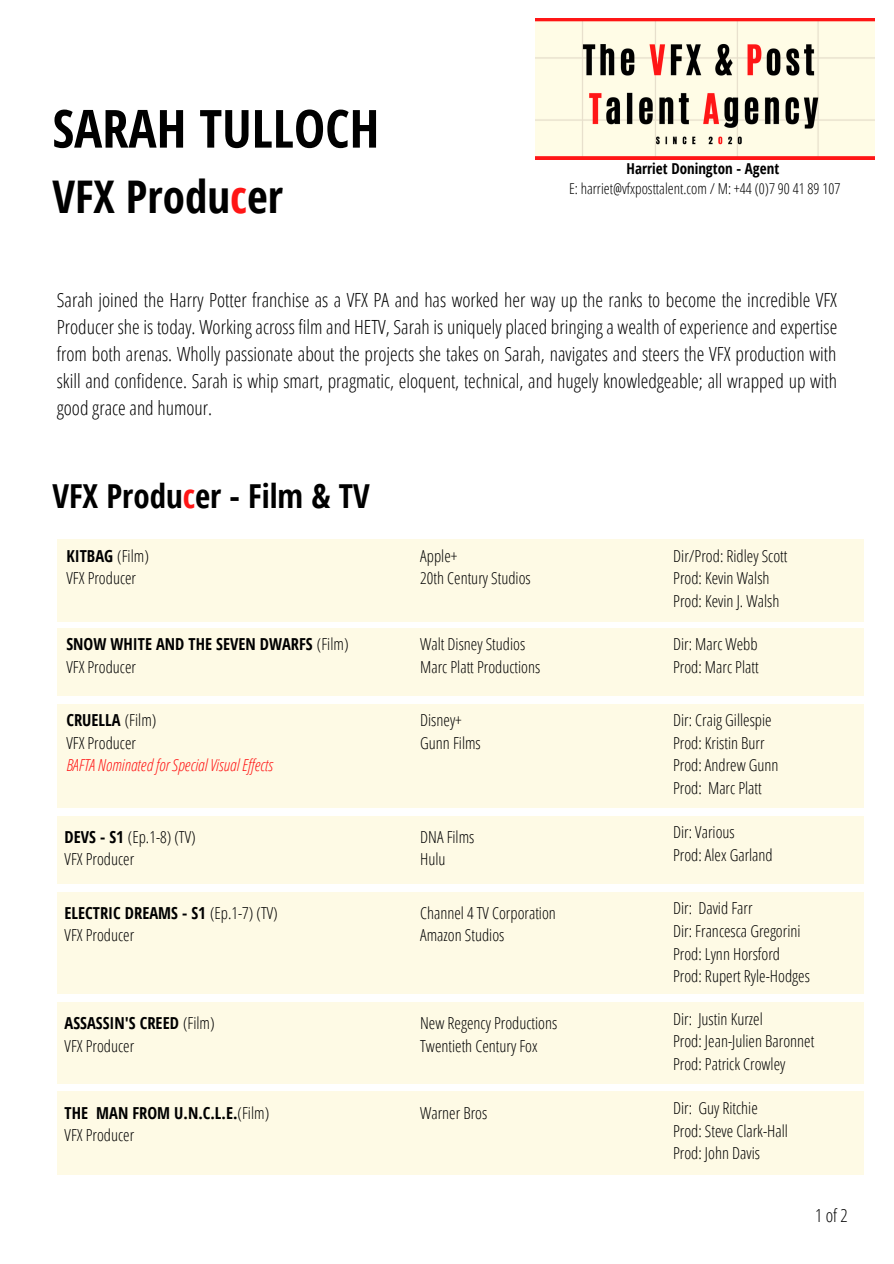
<style>
.page{position:relative;width:894px;height:1264px;background:#fff}
.page>*{position:absolute;margin:0;border:0;box-sizing:border-box;transform-origin:0 0}
.t1{font:700 52.5px "Open Sans Condensed";color:#000}
.t2{font:700 45px "Open Sans Condensed";color:#000}
.t3{font:700 33px "Open Sans Condensed";color:#000}
.t4{font:300 19.5px/27px "Open Sans Condensed";color:#000;text-align:justify}
.t5{font:300 18px "Open Sans Condensed";color:#000}
.t6{font:300 16.5px "Open Sans Condensed";color:#000}
.t7{font:700 16.5px "Open Sans Condensed";color:#000}
.t8{font:italic 300 16.5px "Open Sans Condensed";color:#ff1616}
.t9{font:300 15px "Open Sans Condensed";color:#000}
.t10{font:700 15px "Open Sans Condensed";color:#000}
.s1{color:#ff1616}
.s2{font-weight:300}
.s3{font-weight:700}
</style>
<div class="page">
<img style="left:535px;top:19px;width:339px;height:141px">
<div style="left:57px;top:816px;width:806px;height:67px;background:#fefae5"></div>
<div style="left:57px;top:704px;width:806px;height:104px;background:#fefae5"></div>
<div style="left:57px;top:892px;width:806px;height:101px;background:#fefae5"></div>
<div style="left:57px;top:1002px;width:806px;height:81px;background:#fefae5"></div>
<div style="left:57px;top:1091px;width:806px;height:84px;background:#fefae5"></div>
<div style="left:57px;top:628px;width:806px;height:68px;background:#fefae5"></div>
<div style="left:57px;top:540px;width:806px;height:82px;background:#fefae5"></div>
<p class="t1" style="left:52px;top:91px;width:328px">SARAH TULLOCH</p>
<p class="t2" style="left:52px;top:165px;width:232px">VFX Produ<span class="s1">c</span>er</p>
<p class="t10" style="left:626px;top:158px;width:154px">Harriet Donington - Agent</p>
<p class="t9" style="left:569px;top:178px;width:273px">E: harriet@vfxposttalent.com / M: +44 (0)7 90 41 89 107</p>
<p class="t4" style="left:57px;top:286px;width:781px">Sarah joined the Harry Potter franchise as a VFX PA and has worked her way up the ranks to become the incredible VFX Producer she is today. Working across film and HETV, Sarah is uniquely placed bringing a wealth of experience and expertise from both arenas. Wholly passionate about the projects she takes on Sarah, navigates and steers the VFX production with skill and confidence. Sarah is whip smart, pragmatic, eloquent, technical, and hugely knowledgeable; all wrapped up with good grace and humour.</p>
<p class="t3" style="left:52px;top:473px;width:319px">VFX Produ<span class="s1">c</span>er - Film &amp; TV</p>
<p class="t7" style="left:66px;top:544px;width:84px">KITBAG <span class="s2">(Film)</span></p>
<p class="t6" style="left:66px;top:566px;width:71px">VFX Producer</p>
<p class="t6" style="left:420px;top:544px;width:39px">Apple+</p>
<p class="t6" style="left:420px;top:566px;width:112px">20th Century Studios</p>
<p class="t6" style="left:673px;top:544px;width:116px">Dir/Prod: Ridley Scott</p>
<p class="t6" style="left:673px;top:566px;width:98px">Prod: Kevin Walsh</p>
<p class="t6" style="left:673px;top:589px;width:107px">Prod: Kevin J. Walsh</p>
<p class="t7" style="left:66px;top:632px;width:283px">SNOW WHITE AND THE SEVEN DWARFS <span class="s2">(Film)</span></p>
<p class="t6" style="left:66px;top:655px;width:71px">VFX Producer</p>
<p class="t6" style="left:420px;top:632px;width:107px">Walt Disney Studios</p>
<p class="t6" style="left:420px;top:655px;width:122px">Marc Platt Productions</p>
<p class="t6" style="left:673px;top:632px;width:86px">Dir: Marc Webb</p>
<p class="t6" style="left:673px;top:655px;width:87px">Prod: Marc Platt</p>
<p class="t7" style="left:66px;top:708px;width:92px">CRUELLA <span class="s2">(Film)</span></p>
<p class="t6" style="left:66px;top:731px;width:71px">VFX Producer</p>
<p class="t8" style="left:66px;top:753px;width:208px">BAFTA Nominatedfor Special Visual Ef ects</p>
<p class="t6" style="left:420px;top:708px;width:43px">Disney+</p>
<p class="t6" style="left:420px;top:731px;width:62px">Gunn Films</p>
<p class="t6" style="left:673px;top:708px;width:100px">Dir: Craig Gillespie</p>
<p class="t6" style="left:673px;top:731px;width:93px">Prod: Kristin Burr</p>
<p class="t6" style="left:673px;top:753px;width:107px">Prod: Andrew Gunn</p>
<p class="t6" style="left:673px;top:776px;width:90px">Prod: Marc Platt</p>
<p class="t6" style="left:65px;top:825px;width:133px"><span class="s3">DEVS - S1</span> (Ep.1-8) (TV)</p>
<p class="t6" style="left:65px;top:847px;width:71px">VFX Producer</p>
<p class="t6" style="left:420px;top:825px;width:56px">DNA Films</p>
<p class="t6" style="left:420px;top:847px;width:27px">Hulu</p>
<p class="t6" style="left:673px;top:820px;width:63px">Dir: Various</p>
<p class="t6" style="left:673px;top:843px;width:101px">Prod: Alex Garland</p>
<p class="t7" style="left:65px;top:901px;width:215px">ELECTRIC DREAMS - S1 <span class="s2">(Ep.1-7) (TV)</span></p>
<p class="t6" style="left:65px;top:923px;width:71px">VFX Producer</p>
<p class="t6" style="left:420px;top:901px;width:137px">Channel 4 TV Corporation</p>
<p class="t6" style="left:420px;top:923px;width:86px">Amazon Studios</p>
<p class="t6" style="left:673px;top:896px;width:81px">Dir: David Farr</p>
<p class="t6" style="left:673px;top:919px;width:129px">Dir: Francesca Gregorini</p>
<p class="t6" style="left:673px;top:941px;width:108px">Prod: Lynn Horsford</p>
<p class="t6" style="left:673px;top:964px;width:138px">Prod: Rupert Ryle-Hodges</p>
<p class="t7" style="left:65px;top:1011px;width:152px">ASSASSIN'S CREED <span class="s2">(Film)</span></p>
<p class="t6" style="left:65px;top:1033px;width:71px">VFX Producer</p>
<p class="t6" style="left:420px;top:1011px;width:139px">New Regency Productions</p>
<p class="t6" style="left:420px;top:1033px;width:119px">Twentieth Century Fox</p>
<p class="t6" style="left:673px;top:1007px;width:91px">Dir: Justin Kurzel</p>
<p class="t6" style="left:673px;top:1029px;width:143px">Prod: Jean-Julien Baronnet</p>
<p class="t6" style="left:673px;top:1052px;width:114px">Prod: Patrick Crowley</p>
<p class="t7" style="left:65px;top:1100px;width:206px">THE MAN FROM U.N.C.L.E.<span class="s2">(Film)</span></p>
<p class="t6" style="left:65px;top:1123px;width:71px">VFX Producer</p>
<p class="t6" style="left:420px;top:1100px;width:68px">Warner Bros</p>
<p class="t6" style="left:673px;top:1096px;width:86px">Dir: Guy Ritchie</p>
<p class="t6" style="left:673px;top:1118px;width:116px">Prod: Steve Clark-Hall</p>
<p class="t6" style="left:673px;top:1141px;width:88px">Prod: John Davis</p>
<p class="t5" style="left:815px;top:1202px;width:34px">1 of 2</p>
</div>
